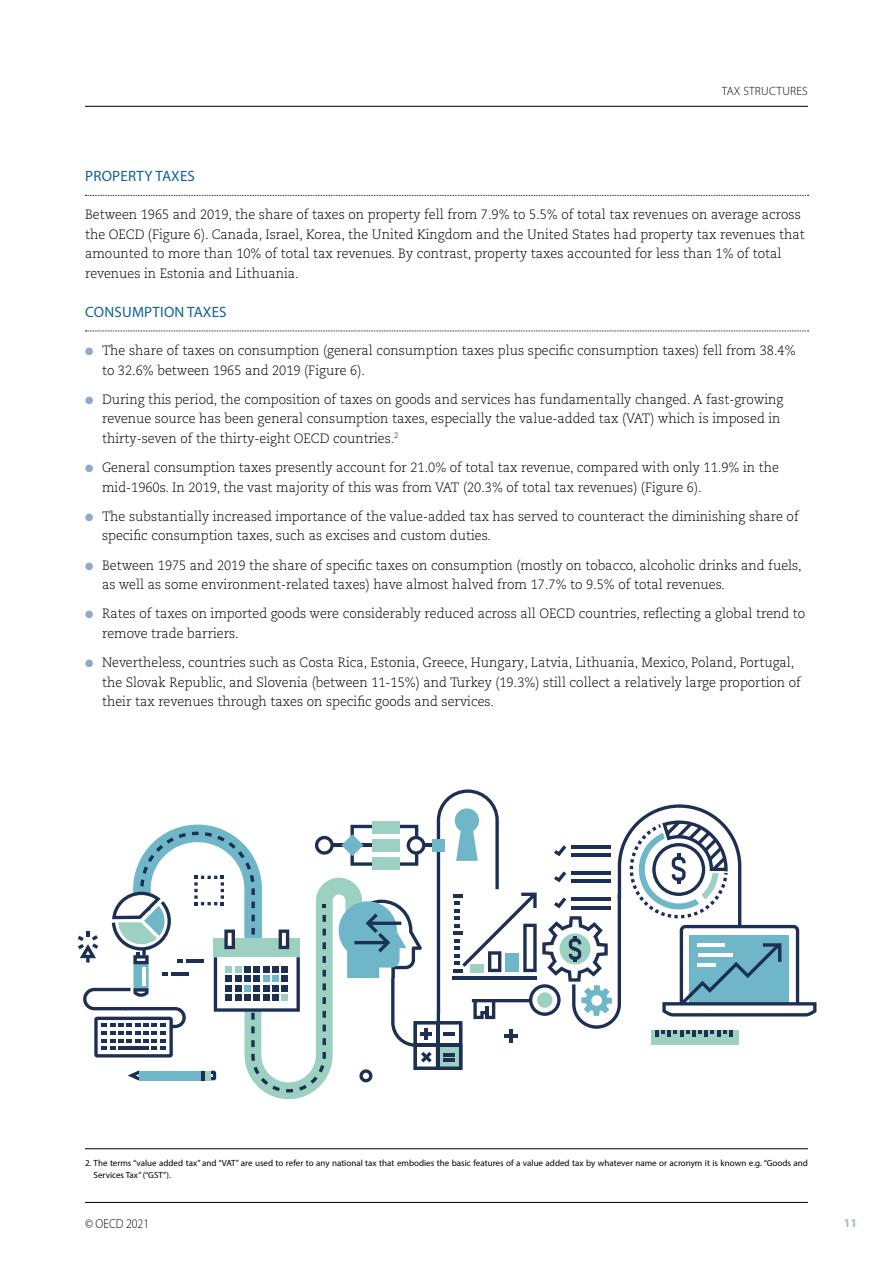
<style>
.page{position:relative;width:893px;height:1263px;background:#fff}
.page>*{position:absolute;margin:0;border:0;box-sizing:border-box;transform-origin:0 0}
.t1{font:15px "Myriad Pro";letter-spacing:.015em;color:#0e629b}
.t2{font:300 13.5px/19.5px "Caecilia LT Pro 45";color:#000;scale:.95 1}
.t3{font:300 13.05px "Myriad Pro";color:#000;scale:.9 1}
.t4{font:300 12px "Myriad Pro";letter-spacing:.02em;color:#000}
.t5{font:700 12px "Myriad Pro";color:#99bcce}
.t6{font:9px/12px "Myriad Pro";color:#000}
.s1{color:#91a8cc}
</style>
<div class="page">
<hr style="left:85px;top:1202px;width:723px;height:1px;background:#000">
<svg style="left:85px;top:195px;width:723px;height:1px"></svg>
<svg style="left:85px;top:331px;width:723px;height:1px"></svg>
<hr style="left:85px;top:106px;width:723px;height:1px;background:#000">
<svg style="left:78px;top:789px;width:738px;height:310px"></svg>
<hr style="left:453px;top:976px;width:84px;height:4px;background:#1d3054">
<hr style="left:85px;top:1148px;width:723px;height:1px;background:#000">
<p class="t4" style="left:722px;top:84px;width:87px">TAX STRUCTURES</p>
<p class="t1" style="left:85px;top:167px;width:111px">PROPERTY TAXES</p>
<p class="t2" style="left:85px;top:205px;width:759px">Between 1965 and 2019, the share of taxes on property fell from 7.9% to 5.5% of total tax revenues on average across the OECD (Figure 6). Canada, Israel, Korea, the United Kingdom and the United States had property tax revenues that amounted to more than 10% of total tax revenues. By contrast, property taxes accounted for less than 1% of total revenues in Estonia and Lithuania.</p>
<p class="t1" style="left:85px;top:303px;width:143px">CONSUMPTION TAXES</p>
<p class="t2" style="left:102px;top:340px;width:732px;text-indent:-17px"><span class="s1">●</span> The share of taxes on consumption (general consumption taxes plus specific consumption taxes) fell from 38.4% to 32.6% between 1965 and 2019 (Figure 6).</p>
<p class="t2" style="left:102px;top:389px;width:719px;text-indent:-17px"><span class="s1">●</span> During this period, the composition of taxes on goods and services has fundamentally changed. A fast-growing revenue source has been general consumption taxes, especially the value-added tax (VAT) which is imposed in thirty-seven of the thirty-eight OECD countries.<sup>2</sup></p>
<p class="t2" style="left:102px;top:457px;width:714px;text-indent:-17px"><span class="s1">●</span> General consumption taxes presently account for 21.0% of total tax revenue, compared with only 11.9% in the mid-1960s. In 2019, the vast majority of this was from VAT (20.3% of total tax revenues) (Figure 6).</p>
<p class="t2" style="left:102px;top:506px;width:735px;text-indent:-17px"><span class="s1">●</span> The substantially increased importance of the value-added tax has served to counteract the diminishing share of specific consumption taxes, such as excises and custom duties.</p>
<p class="t2" style="left:102px;top:555px;width:738px;text-indent:-17px"><span class="s1">●</span> Between 1975 and 2019 the share of specific taxes on consumption (mostly on tobacco, alcoholic drinks and fuels, as well as some environment-related taxes) have almost halved from 17.7% to 9.5% of total revenues.</p>
<p class="t2" style="left:102px;top:604px;width:742px;text-indent:-17px"><span class="s1">●</span> Rates of taxes on imported goods were considerably reduced across all OECD countries, reflecting a global trend to remove trade barriers.</p>
<p class="t2" style="left:102px;top:652px;width:737px;text-indent:-17px"><span class="s1">●</span> Nevertheless, countries such as Costa Rica, Estonia, Greece, Hungary, Latvia, Lithuania, Mexico, Poland, Portugal, the Slovak Republic, and Slovenia (between 11-15%) and Turkey (19.3%) still collect a relatively large proportion of their tax revenues through taxes on specific goods and services.</p>
<p class="t6" style="left:94px;top:1157px;width:716px;text-indent:-9px">2. The terms “value added tax” and “VAT” are used to refer to any national tax that embodies the basic features of a value added tax by whatever name or acronym it is known e.g. “Goods and<br>Services Tax” (“GST”).</p>
<p class="t3" style="left:85px;top:1216px;width:73px">© OECD 2021</p>
<p class="t5" style="left:844px;top:1215px;width:15px">11</p>
</div>
